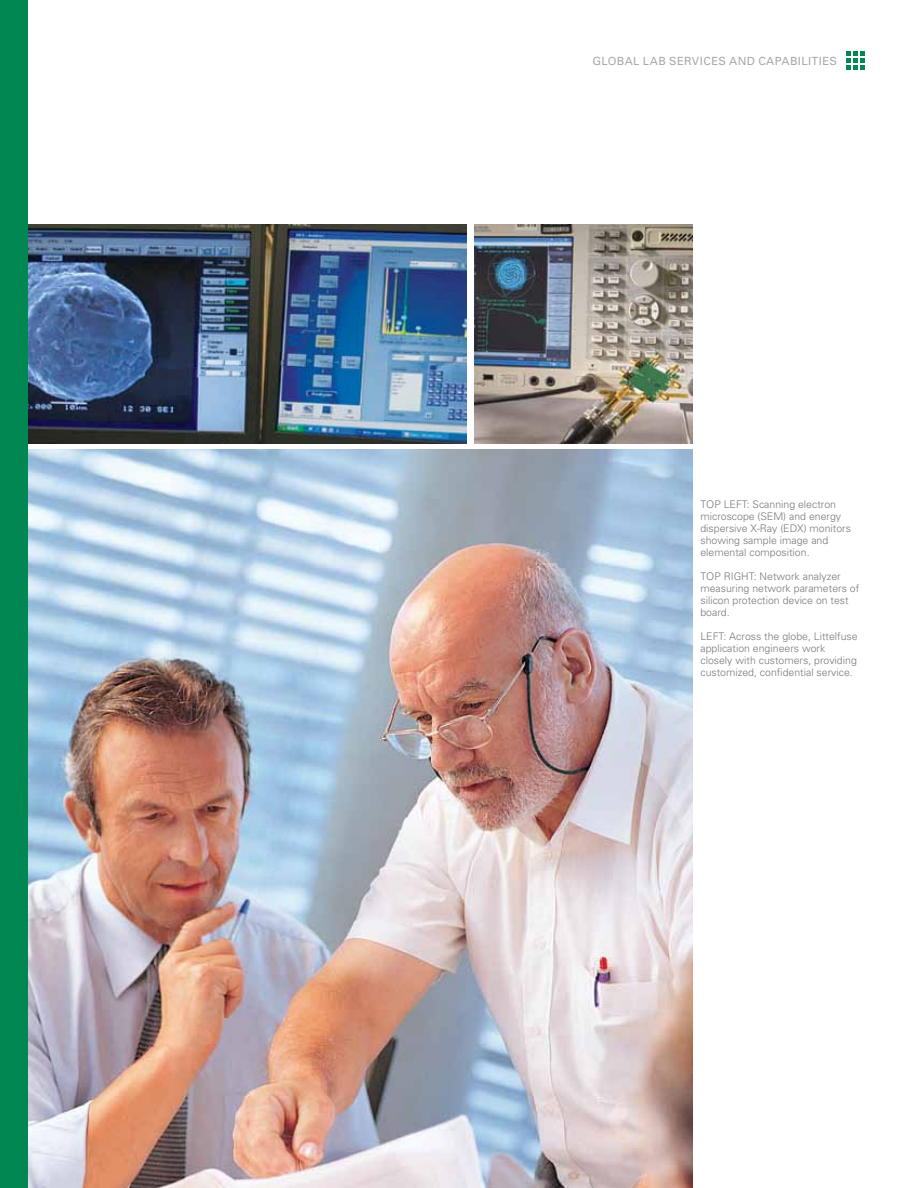
<style>
.page{position:relative;width:918px;height:1188px;background:#fff}
.page>*{position:absolute;margin:0;border:0;box-sizing:border-box;transform-origin:0 0}
.t1{font:11.25px "Univers";letter-spacing:.035em;color:#a7a9ac}
.t2{font:300 10.5px/12px "Univers";color:#77787b}
.t3{font:10.2px "Univers";color:#58595b}
</style>
<div class="page">
<img style="left:28px;top:449px;width:665px;height:739px">
<svg style="left:846px;top:52px;width:18px;height:17px"></svg>
<img style="left:28px;top:225px;width:439px;height:218px">
<div style="left:0;top:0;width:28px;height:1188px;background:#008752"></div>
<img style="left:474px;top:225px;width:219px;height:218px">
<p class="t3" style="left:665px;top:54px;width:173px">CIRCUIT PROTECTION SOLUTIONS</p>
<p class="t1" style="left:592px;top:54px;width:246px">GLOBAL LAB SERVICES AND CAPABILITIES</p>
<p class="t2" style="left:700px;top:498px;width:152px">TOP LEFT: Scanning electron microscope (SEM) and energy dispersive X-Ray (EDX) monitors showing sample image and elemental composition.</p>
<p class="t2" style="left:700px;top:570px;width:160px">TOP RIGHT: Network analyzer measuring network parameters of silicon protection device on test board.</p>
<p class="t2" style="left:700px;top:630px;width:159px">LEFT: Across the globe, Littelfuse application engineers work closely with customers, providing customized, confidential service.</p>
</div>
